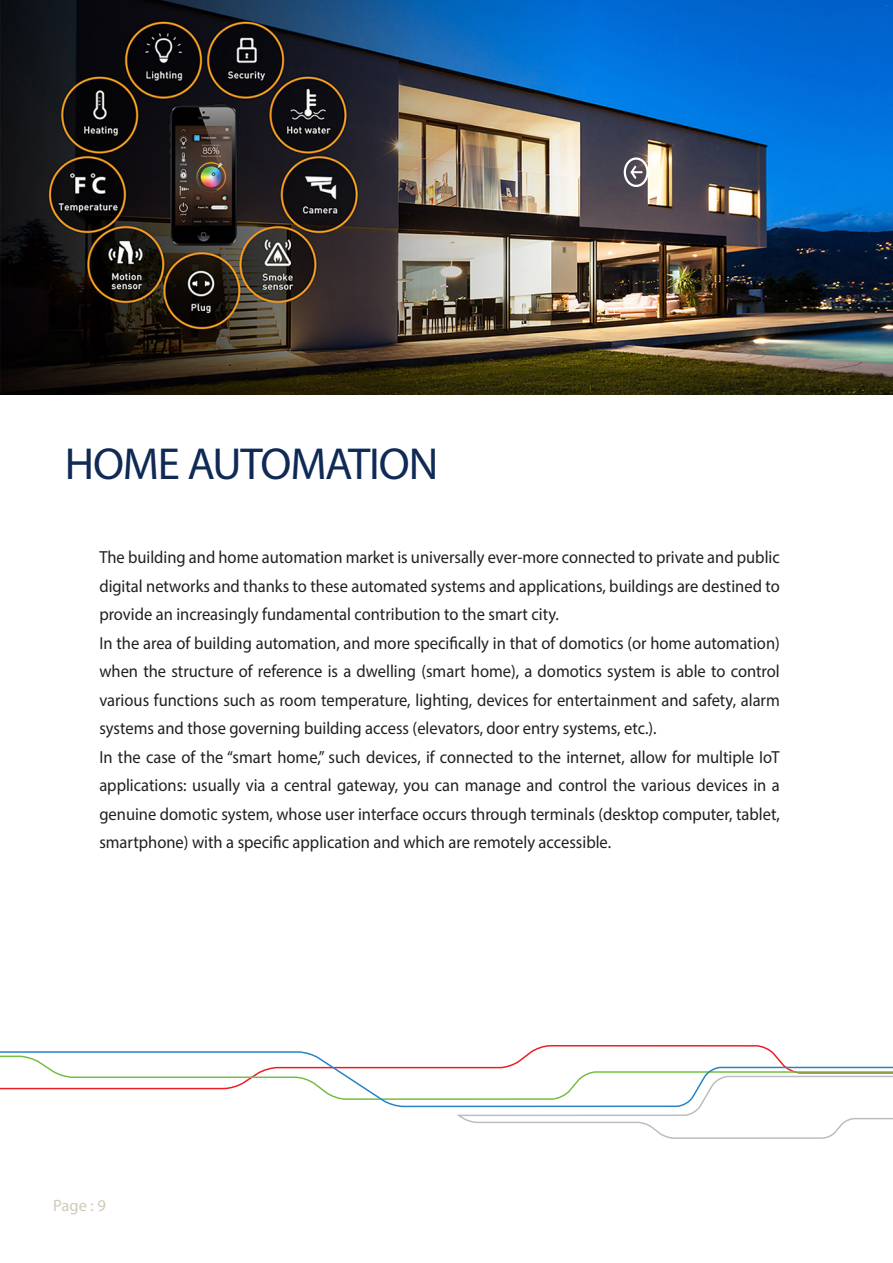
<style>
.page{position:relative;width:893px;height:1263px;background:#fff}
.page>*{position:absolute;margin:0;border:0;box-sizing:border-box;transform-origin:0 0}
.Heading_1{font:45px "Myriad Pro";letter-spacing:-.025em;color:#102a56}
.Text{font:17.55px/28.5px "Myriad Pro";color:#231f20;text-align:justify;scale:.94 1}
.t1{font:16.5px "Myriad Pro";color:#d1cab9}
</style>
<div class="page">
<img style="left:0;top:0;width:893px;height:395px">
<div style="left:624px;top:157px;width:25px;height:30px;border:2px solid #fff;border-radius:50%"></div>
<svg style="left:629px;top:164px;width:13px;height:17px"></svg>
<svg style="left:0;top:1045px;width:893px;height:94px"></svg>
<p class="Heading_1" style="left:65px;top:436px;width:375px">HOME AUTOMATION</p>
<p class="Text" style="left:99px;top:543px;width:725px">The building and home automation market is universally ever-more connected to private and public digital networks and thanks to these automated systems and applications, buildings are destined to provide an increasingly fundamental contribution to the smart city.</p>
<p class="Text" style="left:99px;top:628px;width:725px">In the area of building automation, and more specifically in that of domotics (or home automation) when the structure of reference is a dwelling (smart home), a domotics system is able to control various functions such as room temperature, lighting, devices for entertainment and safety, alarm systems and those governing building access (elevators, door entry systems, etc.).</p>
<p class="Text" style="left:99px;top:742px;width:725px">In the case of the “smart home,” such devices, if connected to the internet, allow for multiple IoT applications: usually via a central gateway, you can manage and control the various devices in a genuine domotic system, whose user interface occurs through terminals (desktop computer, tablet, smartphone) with a specific application and which are remotely accessible.</p>
<p class="t1" style="left:53px;top:1195px;width:54px">Page : 9</p>
</div>
